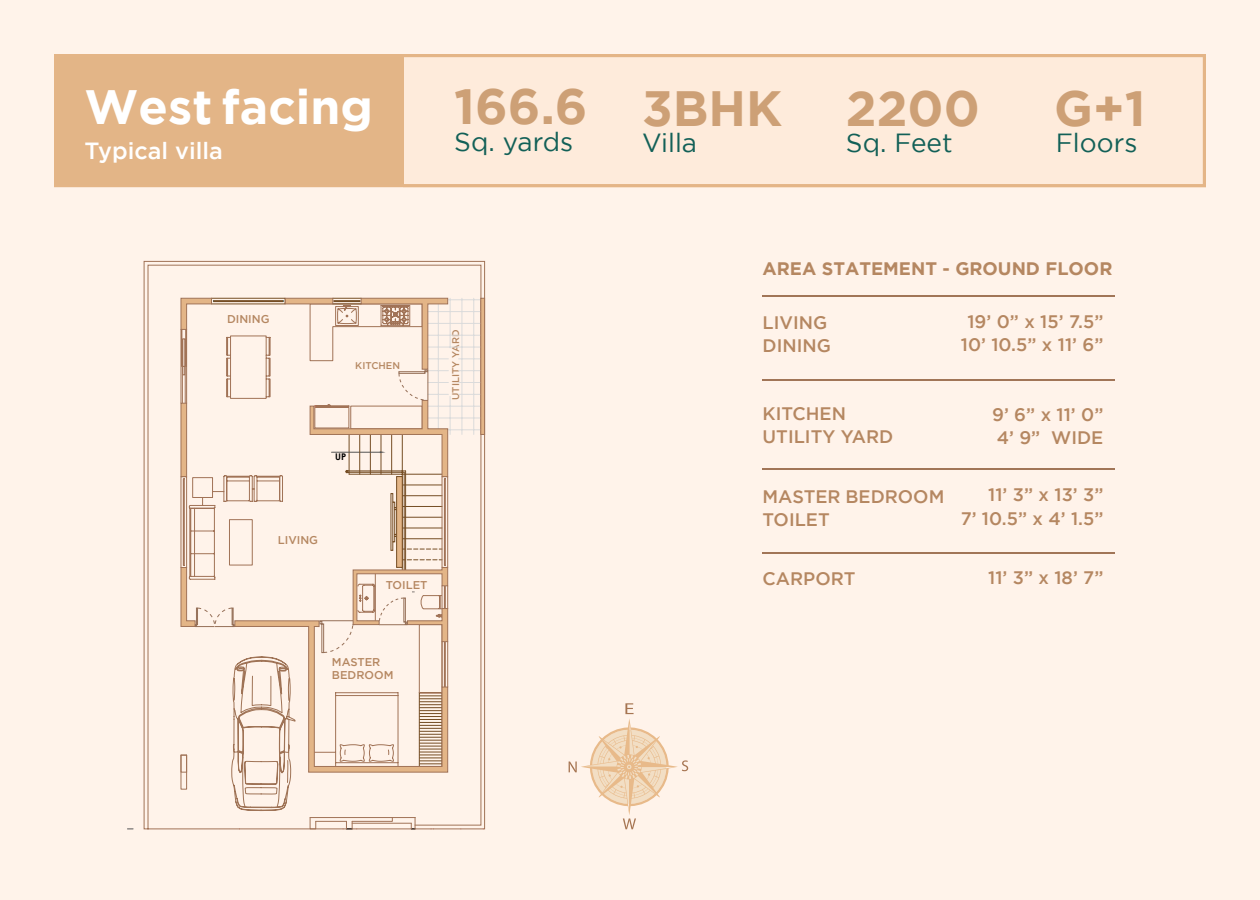
<style>
.page{position:relative;width:1260px;height:900px;background:#fff3ea}
.page>*{position:absolute;margin:0;border:0;box-sizing:border-box;transform-origin:0 0}
.t1{font:700 49.5px "Gotham";color:#cda076}
.t2{font:700 48.12px "Gotham";color:#fff}
.t3{font:26.25px "Gotham";color:#126057}
.t4{font:500 23.38px "Gotham";color:#fff}
.t5{font:500 18.12px/23.4px "Gotham";color:#b58761}
.t6{font:700 18.12px "Gotham";color:#b58761}
.t7{font:500 11.25px/13.5px "Gotham";color:#b58761}
.t8{font:500 9.75px "Gotham";color:#b58761}
.t9{font:700 9.25px "Century Gothic";color:#000}
.t10{font:6.62px "Century Gothic";color:#000}
</style>
<div class="page">
<svg style="left:143px;top:261px;width:342px;height:569px"></svg>
<div style="left:404px;top:55px;width:802px;height:132px;background:#feebdb"></div>
<div style="left:54px;top:54px;width:350px;height:132px;background:#e3b587"></div>
<div style="left:54px;top:54px;width:1152px;height:133px;border:3px solid #e4b587"></div>
<hr style="left:450px;top:396px;width:1px;height:38px;background:#dbdbdb">
<hr style="left:450px;top:298px;width:1px;height:50px;background:#dbdbdb">
<hr style="left:462px;top:298px;width:1px;height:136px;background:#dbdbdb">
<hr style="left:473px;top:298px;width:1px;height:136px;background:#dbdbdb">
<hr style="left:448px;top:430px;width:33px;height:1px;background:#dbdbdb">
<hr style="left:428px;top:418px;width:53px;height:1px;background:#dbdbdb">
<hr style="left:428px;top:406px;width:53px;height:1px;background:#dbdbdb">
<svg style="left:459px;top:394px;width:21px;height:1px"></svg>
<svg style="left:459px;top:382px;width:21px;height:1px"></svg>
<svg style="left:459px;top:370px;width:21px;height:1px"></svg>
<svg style="left:459px;top:359px;width:21px;height:1px"></svg>
<hr style="left:428px;top:347px;width:53px;height:1px;background:#dbdbdb">
<hr style="left:428px;top:335px;width:53px;height:1px;background:#dbdbdb">
<hr style="left:428px;top:323px;width:53px;height:1px;background:#dbdbdb">
<hr style="left:428px;top:311px;width:53px;height:1px;background:#dbdbdb">
<hr style="left:448px;top:300px;width:33px;height:1px;background:#dbdbdb">
<svg style="left:480px;top:298px;width:5px;height:137px"></svg>
<svg style="left:180px;top:297px;width:269px;height:533px"></svg>
<svg style="left:569px;top:703px;width:119px;height:126px"></svg>
<hr style="left:762px;top:295px;width:352px;height:1px;background:#a17557">
<hr style="left:762px;top:380px;width:352px;height:1px;background:#a17557">
<hr style="left:762px;top:469px;width:352px;height:1px;background:#a17557">
<hr style="left:762px;top:552px;width:352px;height:1px;background:#a17557">
<h2 class="t2" style="left:85px;top:79px;width:290px">West facing</h2>
<p class="t4" style="left:85px;top:138px;width:140px">Typical villa</p>
<h1 class="t1" style="left:454px;top:78px;width:135px">166.6</h1>
<h3 class="t3" style="left:454px;top:127px;width:120px">Sq. yards</h3>
<p class="t7" style="left:227px;top:312px;width:44px">DINING</p>
<p class="t8" style="left:355px;top:360px;width:46px">KITCHEN</p>
<p class="t9" style="left:335px;top:450px;width:13px">UP</p>
<p class="t8" style="left:450px;top:400px;width:72px;rotate:-90deg">UTILITY YARD</p>
<p class="t7" style="left:278px;top:533px;width:42px">LIVING</p>
<p class="t7" style="left:386px;top:578px;width:43px">TOILET</p>
<p class="t10" style="left:413px;top:589px;width:4px">"</p>
<p class="t7" style="left:332px;top:655px;width:63px">MASTER<br>BEDROOM</p>
<h1 class="t1" style="left:642px;top:80px;width:142px">3BHK</h1>
<h3 class="t3" style="left:642px;top:129px;width:56px">Villa</h3>
<h1 class="t1" style="left:846px;top:80px;width:135px">2200</h1>
<h3 class="t3" style="left:846px;top:129px;width:108px">Sq. Feet</h3>
<h1 class="t1" style="left:1054px;top:80px;width:93px">G+1</h1>
<h3 class="t3" style="left:1056px;top:129px;width:83px">Floors</h3>
<p class="t6" style="left:763px;top:259px;width:351px">AREA STATEMENT - GROUND FLOOR</p>
<p class="t5" style="left:763px;top:310px;width:70px">LIVING<br>DINING</p>
<p class="t5" style="left:961px;top:309px;width:144px;text-align:center">19’ 0” x 15’ 7.5”<br>10’ 10.5” x 11’ 6”</p>
<p class="t5" style="left:763px;top:401px;width:132px">KITCHEN<br>UTILITY YARD</p>
<p class="t5" style="left:992px;top:402px;width:113px">9’ 6” x 11’ 0”<br>4’ 9” WIDE</p>
<p class="t5" style="left:763px;top:484px;width:183px">MASTER BEDROOM<br>TOILET</p>
<p class="t5" style="left:961px;top:483px;width:144px;text-align:right">11’ 3” x 13’ 3”<br>7’ 10.5” x 4’ 1.5”</p>
<p class="t5" style="left:763px;top:567px;width:94px">CARPORT</p>
<p class="t5" style="left:988px;top:566px;width:117px">11’ 3” x 18’ 7”</p>
</div>
